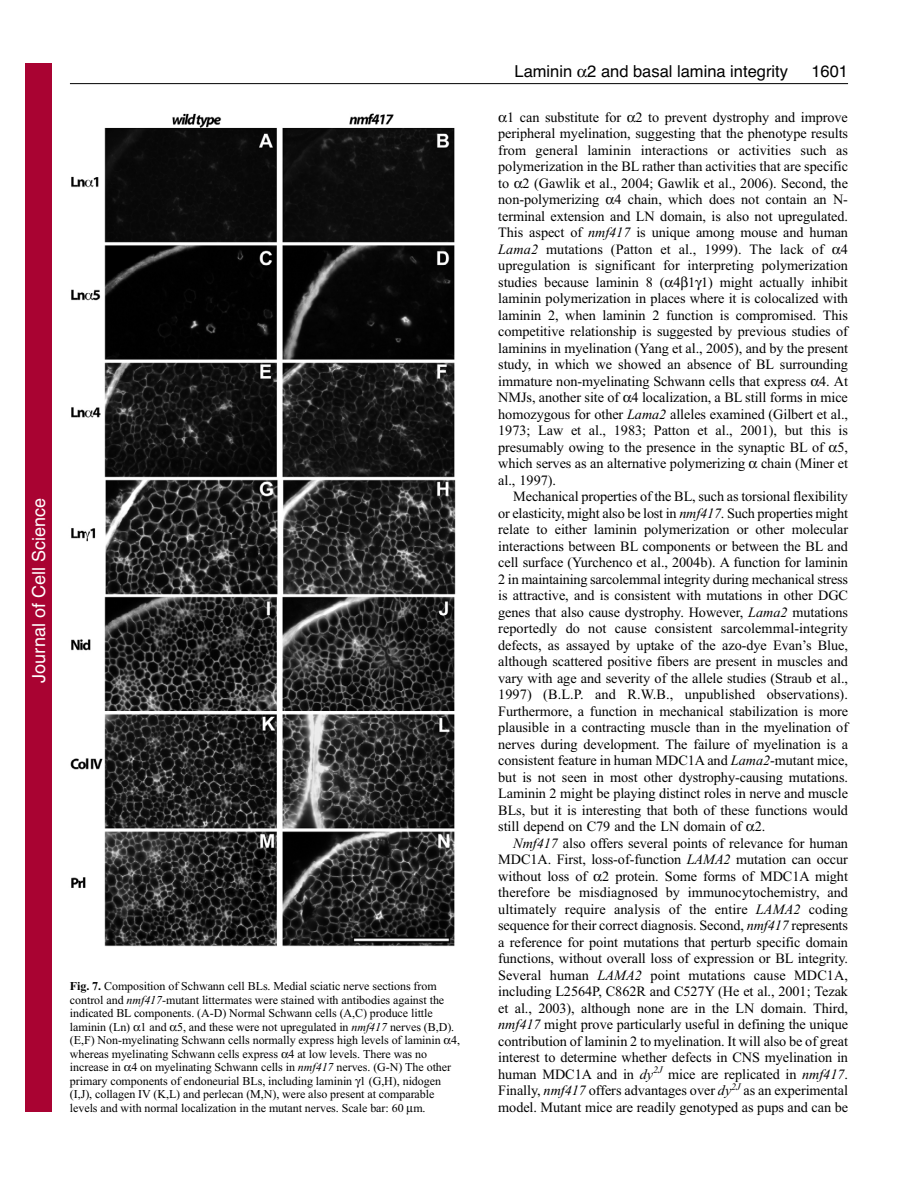
<style>
.page{position:relative;width:918px;height:1188px;background:#fff}
.page>*{position:absolute;margin:0;border:0;box-sizing:border-box;transform-origin:0 0}
.t1{font:18px "Helvetica";color:#fff}
.t2{font:16.5px "Helvetica";color:#000}
.t3{font:14.25px/16.5px "Times New Roman";letter-spacing:-.005em;color:#000;text-align:justify}
.t4{font:12px/13.5px "Times New Roman";letter-spacing:-.005em;color:#000}
.s1{font-weight:700}
.s2{font-style:italic}
</style>
<div class="page">
<hr style="left:70px;top:83px;width:778px;height:1px;background:#000">
<img style="left:70px;top:113px;width:386px;height:834px">
<div style="left:26px;top:64px;width:26px;height:1048px;background:#a90332"></div>
<p class="t1" style="left:28px;top:683px;width:186px;rotate:-90deg">Journal of Cell Science</p>
<p class="t4" style="left:70px;top:981px;width:392px"><span class="s1">Fig. 7.</span> Composition of Schwann cell BLs. Medial sciatic nerve sections from control and <span class="s2">nmf417</span>-mutant littermates were stained with antibodies against the indicated BL components. (A-D) Normal Schwann cells (A,C) produce little laminin (Ln) 1 and 5, and these were not upregulated in <span class="s2">nmf417</span> nerves (B,D). (E,F) Non-myelinating Schwann cells normally express high levels of laminin 4, whereas myelinating Schwann cells express 4 at low levels. There was no increase in 4 on myelinating Schwann cells in <span class="s2">nmf417</span> nerves. (G-N) The other primary components of endoneurial BLs, including laminin 1 (G,H), nidogen (I,J), collagen IV (K,L) and perlecan (M,N), were also present at comparable levels and with normal localization in the mutant nerves. Scale bar: 60 m.</p>
<p class="t2" style="left:515px;top:65px;width:275px">Laminin 2 and basal lamina integrity</p>
<p class="t2" style="left:811px;top:65px;width:38px">1601</p>
<p class="t3" style="left:498px;top:110px;width:351px;text-indent:9px">1 can substitute for 2 to prevent dystrophy and improve peripheral myelination, suggesting that the phenotype results from general laminin interactions or activities such as polymerization in the BL rather than activities that are specific to 2 (Gawlik et al., 2004; Gawlik et al., 2006). Second, the non-polymerizing 4 chain, which does not contain an N&shy;terminal extension and LN domain, is also not upregulated.<br>This aspect of <span class="s2">nmf417</span> is unique among mouse and human <span class="s2">Lama2</span> mutations (Patton et al., 1999). The lack of 4 upregulation is significant for interpreting polymerization studies because laminin 8 ( 4 1 1) might actually inhibit laminin polymerization in places where it is colocalized with laminin 2, when laminin 2 function is compromised. This competitive relationship is suggested by previous studies of laminins in myelination (Yang et al., 2005), and by the present study, in which we showed an absence of BL surrounding immature non-myelinating Schwann cells that express 4. At NMJs, another site of 4 localization, a BL still forms in mice homozygous for other <span class="s2">Lama2</span> alleles examined (Gilbert et al., 1973; Law et al., 1983; Patton et al., 2001), but this is presumably owing to the presence in the synaptic BL of 5, which serves as an alternative polymerizing chain (Miner et al., 1997).</p>
<p class="t3" style="left:498px;top:489px;width:351px;text-indent:15px">Mechanical properties of the BL, such as torsional flexibility or elasticity, might also be lost in <span class="s2">nmf417</span>. Such properties might relate to either laminin polymerization or other molecular interactions between BL components or between the BL and cell surface (Yurchenco et al., 2004b). A function for laminin 2 in maintaining sarcolemmal integrity during mechanical stress is attractive, and is consistent with mutations in other DGC genes that also cause dystrophy. However, <span class="s2">Lama2</span> mutations reportedly do not cause consistent sarcolemmal-integrity defects, as assayed by uptake of the azo-dye Evan’s Blue, although scattered positive fibers are present in muscles and vary with age and severity of the allele studies (Straub et al., 1997) (B.L.P. and R.W.B., unpublished observations).<br>Furthermore, a function in mechanical stabilization is more plausible in a contracting muscle than in the myelination of nerves during development. The failure of myelination is a consistent feature in human MDC1A and <span class="s2">Lama2</span>-mutant mice, but is not seen in most other dystrophy-causing mutations.<br>Laminin 2 might be playing distinct roles in nerve and muscle BLs, but it is interesting that both of these functions would still depend on C79 and the LN domain of 2.</p>
<p class="t3" style="left:498px;top:836px;width:351px;text-indent:15px"><span class="s2">Nmf417</span> also offers several points of relevance for human MDC1A. First, loss-of-function <span class="s2">LAMA2</span> mutation can occur without loss of 2 protein. Some forms of MDC1A might therefore be misdiagnosed by immunocytochemistry, and ultimately require analysis of the entire <span class="s2">LAMA2</span> coding sequence for their correct diagnosis. Second, <span class="s2">nmf417</span> represents a reference for point mutations that perturb specific domain functions, without overall loss of expression or BL integrity.<br>Several human <span class="s2">LAMA2</span> point mutations cause MDC1A, including L2564P, C862R and C527Y (He et al., 2001; Tezak et al., 2003), although none are in the LN domain. Third, <span class="s2">nmf417</span> might prove particularly useful in defining the unique contribution of laminin 2 to myelination. It will also be of great interest to determine whether defects in CNS myelination in human MDC1A and in <span class="s2">dy</span><sup>2J</sup> mice are replicated in <span class="s2">nmf417</span>.<br>Finally, <span class="s2">nmf417</span> offers advantages over <span class="s2">dy</span><sup>2J</sup> as an experimental model. Mutant mice are readily genotyped as pups and can be</p>
</div>
